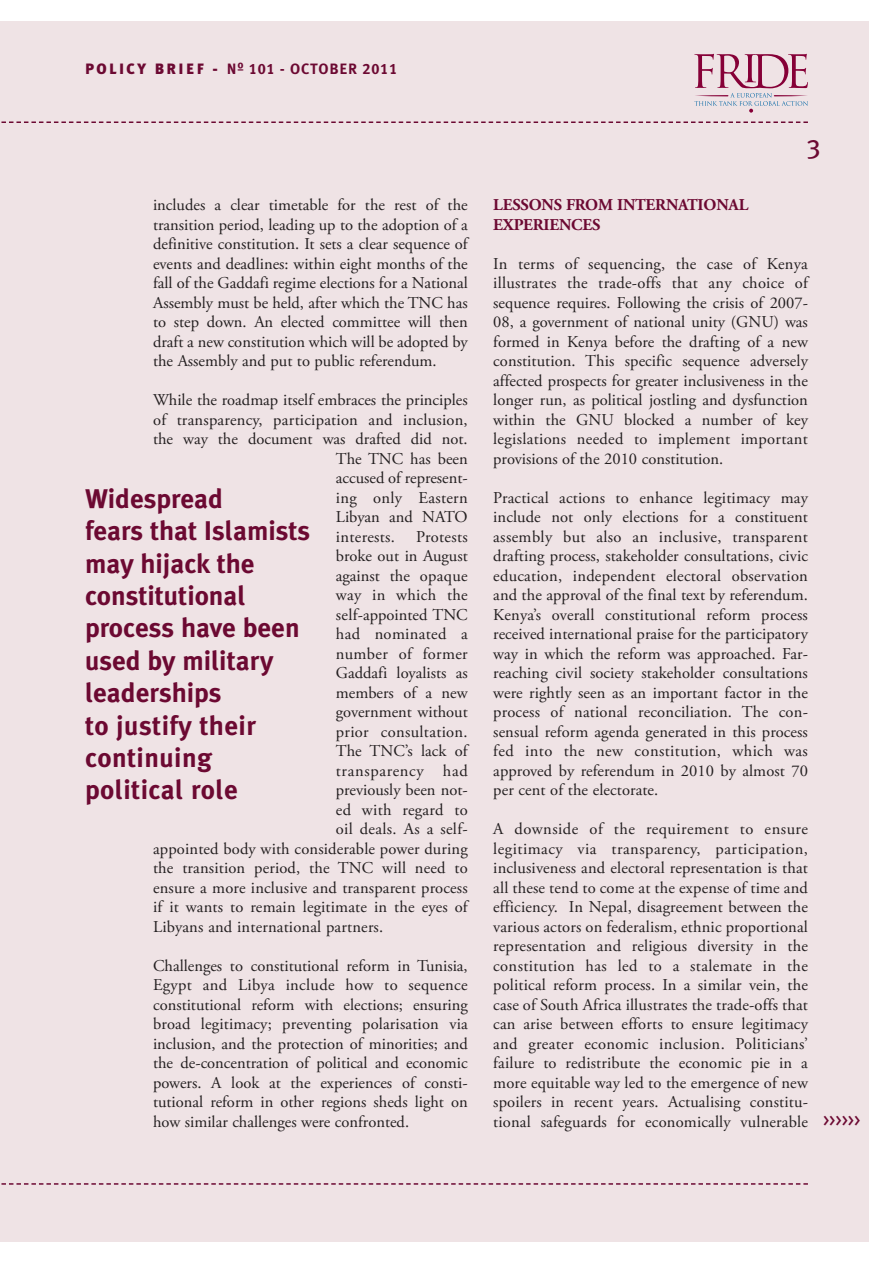
<style>
.page{position:relative;width:893px;height:1263px;background:#fff}
.page>*{position:absolute;margin:0;border:0;box-sizing:border-box;transform-origin:0 0}
.t1{font:700 27px/32.4px "Meta Plus";color:#6c0932}
.t2{font:27px "Meta Plus Book Caps";color:#6c0932}
.t3{font:16.5px/19.5px "Adobe Garamond Pro";letter-spacing:.01em;color:#231f20;text-align:justify}
.t4{font:700 16.5px/19.5px "Adobe Garamond Pro";letter-spacing:-.01em;color:#6c0932}
.t5{font:16.5px "Adobe Garamond Pro";letter-spacing:.04em;color:#231f20}
.t6{font:15px "Meta Plus Bold Caps";letter-spacing:.055em;color:#6c0932}
.s1{font-family:"Meta Plus";font-weight:900}
.s2{font-family:"Meta Plus Book Caps";font-size:18px;color:#6c0932}
</style>
<div class="page">
<div style="left:0;top:22px;width:869px;height:1220px;background:#efe3e5"></div>
<svg style="left:1px;top:121px;width:807px;height:2px"></svg>
<svg style="left:1px;top:1183px;width:807px;height:2px"></svg>
<svg style="left:694px;top:54px;width:114px;height:58px"></svg>
<p class="t6" style="left:85px;top:60px;width:314px"><span class="s1">POLICY BRIEF -</span> Nº 101 - OCTOBER 2011</p>
<p class="t3" style="left:153px;top:196px;width:316px">includes a clear timetable for the rest of the transition period, leading up to the adoption of a definitive constitution. It sets a clear sequence of events and deadlines: within eight months of the fall of the Gaddafi regime elections for a National Assembly must be held, after which the TNC has to step down. An elected committee will then draft a new constitution which will be adopted by the Assembly and put to public referendum.</p>
<p class="t3" style="left:153px;top:391px;width:316px">While the roadmap itself embraces the principles</p>
<p class="t3" style="left:153px;top:411px;width:316px">of transparency, participation and inclusion,</p>
<p class="t3" style="left:153px;top:430px;width:316px">the way the document was drafted did not.</p>
<p class="t3" style="left:336px;top:450px;width:133px">The TNC has been</p>
<p class="t3" style="left:336px;top:469px;width:133px">accused of represent-</p>
<p class="t3" style="left:336px;top:489px;width:133px">ing only Eastern</p>
<p class="t3" style="left:336px;top:508px;width:133px">Libyan and NATO</p>
<p class="t3" style="left:336px;top:528px;width:61px">interests.</p>
<p class="t3" style="left:416px;top:528px;width:53px">Protests</p>
<p class="t3" style="left:336px;top:547px;width:133px">broke out in August</p>
<p class="t3" style="left:336px;top:567px;width:133px">against the opaque</p>
<p class="t3" style="left:336px;top:586px;width:133px">way in which the</p>
<p class="t3" style="left:336px;top:606px;width:133px">self-appointed TNC</p>
<p class="t3" style="left:336px;top:625px;width:133px">had nominated a</p>
<p class="t3" style="left:336px;top:645px;width:133px">number of former</p>
<p class="t3" style="left:336px;top:664px;width:133px">Gaddafi loyalists as</p>
<p class="t3" style="left:336px;top:684px;width:133px">members of a new</p>
<p class="t3" style="left:336px;top:703px;width:133px">government without</p>
<p class="t3" style="left:336px;top:723px;width:133px">prior consultation.</p>
<p class="t3" style="left:336px;top:742px;width:133px">The TNC’s lack of</p>
<p class="t5" style="left:336px;top:764px;width:133px">transparency had</p>
<p class="t3" style="left:336px;top:781px;width:133px">previously been not-</p>
<p class="t3" style="left:336px;top:801px;width:133px">ed with regard to</p>
<p class="t3" style="left:336px;top:820px;width:133px">oil deals. As a self-</p>
<p class="t3" style="left:153px;top:840px;width:316px">appointed body with considerable power during</p>
<p class="t3" style="left:153px;top:859px;width:316px">the transition period, the TNC will need to</p>
<p class="t3" style="left:153px;top:879px;width:316px">ensure a more inclusive and transparent process</p>
<p class="t3" style="left:153px;top:898px;width:316px">if it wants to remain legitimate in the eyes of</p>
<p class="t3" style="left:153px;top:918px;width:232px">Libyans and international partners.</p>
<p class="t3" style="left:153px;top:957px;width:316px">Challenges to constitutional reform in Tunisia, Egypt and Libya include how to sequence constitutional reform with elections; ensuring broad legitimacy; preventing polarisation via inclusion, and the protection of minorities; and the de-concentration of political and economic powers. A look at the experiences of consti&shy;tutional reform in other regions sheds light on how similar challenges were confronted.</p>
<h1 class="t1" style="left:85px;top:482px;width:227px">Widespread<br>fears that Islamists may hijack the constitutional process have been used by military leaderships<br>to justify their continuing political role</h1>
<h1 class="t2" style="left:806px;top:133px;width:16px">3</h1>
<p class="t4" style="left:493px;top:196px;width:257px">LESSONS FROM INTERNATIONAL<br>EXPERIENCES</p>
<p class="t3" style="left:493px;top:255px;width:316px">In terms of sequencing, the case of Kenya illustrates the trade-offs that any choice of sequence requires. Following the crisis of 2007- 08, a government of national unity (GNU) was formed in Kenya before the drafting of a new constitution. This specific sequence adversely affected prospects for greater inclusiveness in the longer run, as political jostling and dysfunction within the GNU blocked a number of key legislations needed to implement important provisions of the 2010 constitution.</p>
<p class="t3" style="left:493px;top:489px;width:316px">Practical actions to enhance legitimacy may include not only elections for a constituent assembly but also an inclusive, transparent drafting process, stakeholder consultations, civic education, independent electoral observation and the approval of the final text by referendum.<br>Kenya’s overall constitutional reform process received international praise for the participatory way in which the reform was approached. Far&shy;reaching civil society stakeholder consultations were rightly seen as an important factor in the process of national reconciliation. The con&shy;sensual reform agenda generated in this process fed into the new constitution, which was approved by referendum in 2010 by almost 70 per cent of the electorate.</p>
<p class="t3" style="left:493px;top:820px;width:369px;text-align:left">A downside of the requirement to ensure legitimacy via transparency, participation, inclusiveness and electoral representation is that<br>all these tend to come at the expense of time and efficiency. In Nepal, disagreement between the<br>various actors on federalism, ethnic proportional representation and religious diversity in the constitution has led to a stalemate in the political reform process. In a similar vein, the<br>case of South Africa illustrates the trade-offs that<br>can arise between efforts to ensure legitimacy<br>and greater economic inclusion. Politicians’<br>failure to redistribute the economic pie in a<br>more equitable way led to the emergence of new spoilers in recent years. Actualising constitu-<br>tional safeguards for economically vulnerable <span class="s2">&gt;&gt;&gt;&gt;&gt;&gt;</span></p>
</div>
